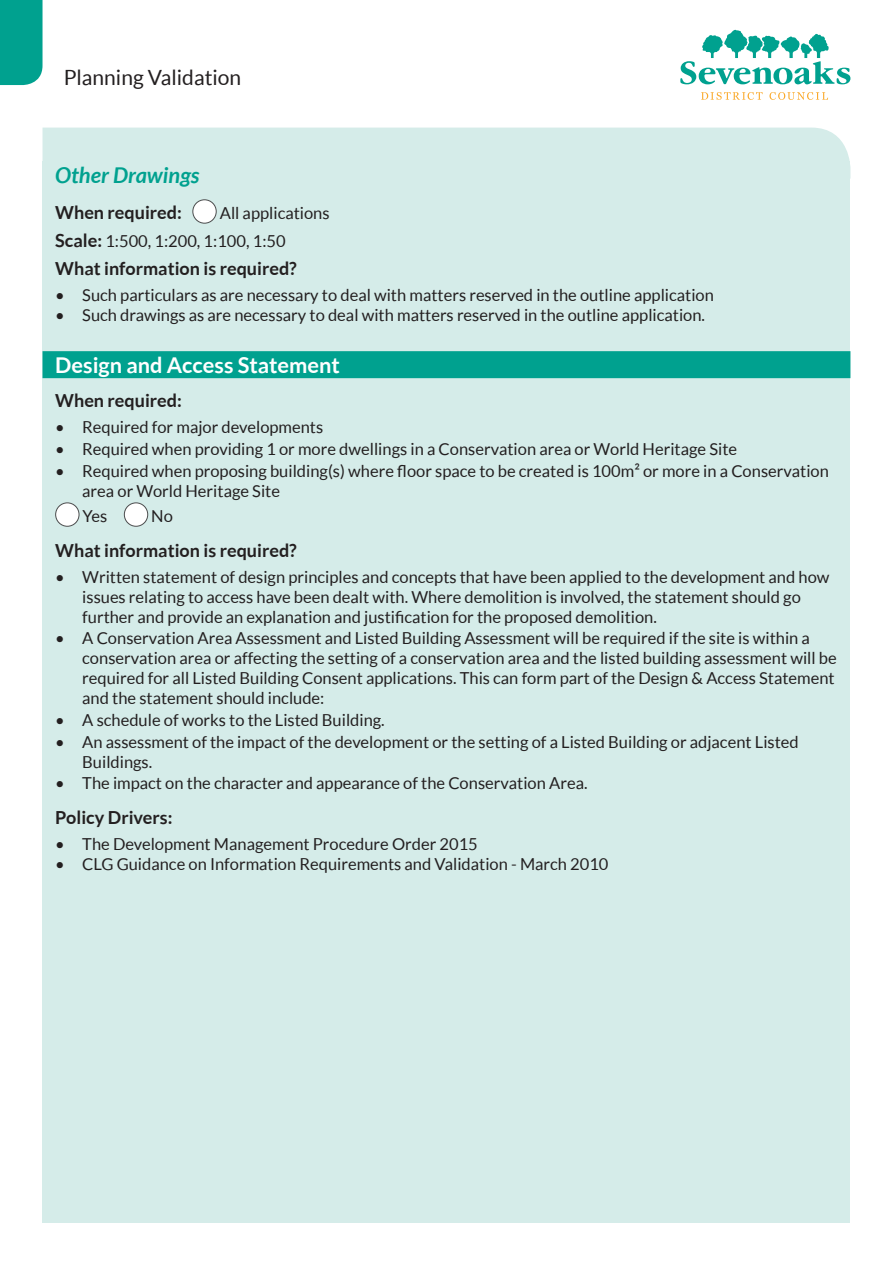
<style>
.page{position:relative;width:893px;height:1263px;background:#fff}
.page>*{position:absolute;margin:0;border:0;box-sizing:border-box;transform-origin:0 0}
.t1{font:700 21.75px "Lato";color:#fff}
.t2{font:italic 700 21.75px "Lato";color:#00a18f}
.t3{font:21px "Lato";color:#231f20}
.t4{font:700 18px "Lato";color:#231f20}
.t5{font:16.5px/19.8px "Lato";color:#231f20}
.s1{font-weight:700;font-size:18px}
</style>
<div class="page">
<div style="left:0;top:0;width:43px;height:85px;background:#00a18f"></div>
<div style="left:43px;top:128px;width:807px;height:34px;background:#d5ece9"></div>
<svg style="left:701px;top:92px;width:62px;height:8px"></svg>
<svg style="left:769px;top:92px;width:59px;height:8px"></svg>
<svg style="left:680px;top:30px;width:170px;height:54px"></svg>
<div style="left:43px;top:162px;width:807px;height:1060px;background:#d5ece9"></div>
<div style="left:43px;top:351px;width:807px;height:27px;background:#00a18f"></div>
<div style="left:193px;top:200px;width:23px;height:23px;background:#fff;border-radius:50%"></div>
<div style="left:192px;top:199px;width:25px;height:25px;border:1px solid #4b4c4d;border-radius:50%"></div>
<div style="left:56px;top:503px;width:23px;height:23px;background:#fff;border-radius:50%"></div>
<div style="left:55px;top:502px;width:24px;height:25px;border:1px solid #4b4c4d;border-radius:50%"></div>
<div style="left:124px;top:503px;width:24px;height:23px;background:#fff;border-radius:50%"></div>
<div style="left:124px;top:502px;width:24px;height:25px;border:1px solid #4b4c4d;border-radius:50%"></div>
<p class="t3" style="left:64px;top:66px;width:179px">Planning Validation</p>
<p class="t2" style="left:55px;top:163px;width:146px">Other Drawings</p>
<p class="t4" style="left:55px;top:202px;width:128px">When required:</p>
<p class="t5" style="left:220px;top:203px;width:111px">All applications</p>
<p class="t5" style="left:55px;top:231px;width:232px"><span class="s1">Scale:</span> 1:500, 1:200, 1:100, 1:50</p>
<p class="t4" style="left:55px;top:258px;width:243px">What information is required?</p>
<p class="t5" style="left:55px;top:285px;width:660px">• Such particulars as are necessary to deal with matters reserved in the outline application</p>
<p class="t5" style="left:55px;top:305px;width:651px">• Such drawings as are necessary to deal with matters reserved in the outline application.</p>
<p class="t1" style="left:55px;top:352px;width:286px">Design and Access Statement</p>
<p class="t4" style="left:55px;top:390px;width:128px">When required:</p>
<p class="t5" style="left:55px;top:417px;width:269px">• Required for major developments</p>
<p class="t5" style="left:55px;top:439px;width:683px">• Required when providing 1 or more dwellings in a Conservation area or World Heritage Site</p>
<p class="t5" style="left:82px;top:461px;width:748px;text-indent:-27px">• Required when proposing building(s) where floor space to be created is 100m² or more in a Conservation area or World Heritage Site</p>
<p class="t5" style="left:83px;top:506px;width:26px">Yes</p>
<p class="t5" style="left:151px;top:506px;width:23px">No</p>
<p class="t4" style="left:55px;top:540px;width:243px">What information is required?</p>
<p class="t5" style="left:82px;top:567px;width:749px;text-indent:-27px">• Written statement of design principles and concepts that have been applied to the development and how issues relating to access have been dealt with. Where demolition is involved, the statement should go further and provide an explanation and justification for the proposed demolition.</p>
<p class="t5" style="left:82px;top:628px;width:756px;text-indent:-27px">• A Conservation Area Assessment and Listed Building Assessment will be required if the site is within a conservation area or affecting the setting of a conservation area and the listed building assessment will be required for all Listed Building Consent applications. This can form part of the Design &amp; Access Statement and the statement should include:</p>
<p class="t5" style="left:55px;top:710px;width:331px">• A schedule of works to the Listed Building.</p>
<p class="t5" style="left:82px;top:732px;width:718px;text-indent:-27px">• An assessment of the impact of the development or the setting of a Listed Building or adjacent Listed<br>Buildings.</p>
<p class="t5" style="left:55px;top:773px;width:534px">• The impact on the character and appearance of the Conservation Area.</p>
<p class="t4" style="left:55px;top:807px;width:119px">Policy Drivers:</p>
<p class="t5" style="left:55px;top:834px;width:424px">• The Development Management Procedure Order 2015</p>
<p class="t5" style="left:55px;top:854px;width:555px">• CLG Guidance on Information Requirements and Validation - March 2010</p>
</div>
